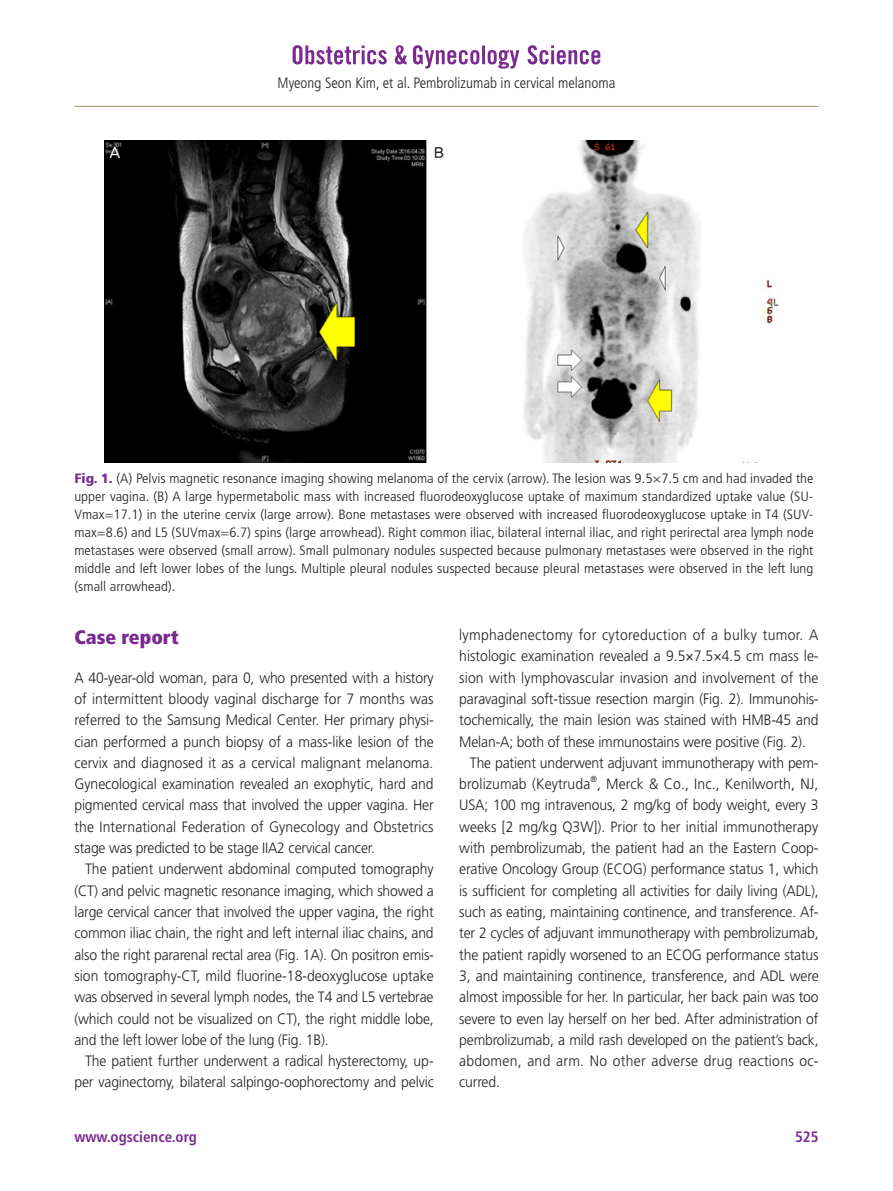
<style>
.page{position:relative;width:893px;height:1191px;background:#fff}
.page>*{position:absolute;margin:0;border:0;box-sizing:border-box;transform-origin:0 0}
.제목1-보라{font:900 condensed 19.5px "Frutiger LT Std";color:#7a2a90}
.본문_영문{font:300 15px/21.3px "Frutiger LT Std";letter-spacing:-.01em;color:#231f20;text-align:justify;scale:.93 1}
.제목밑_본문{font:300 15px/21.3px "Frutiger LT Std";letter-spacing:-.01em;color:#231f20;text-align:justify;scale:.93 1}
.t1{font:300 condensed 15px "Frutiger LT Std";color:#231f20}
.t2{font:700 condensed 15px "Frutiger LT Std";color:#7a2a90}
.그림A-B{font:15px "YDIYGO330";color:#fff}
.그림A-B-2{font:15px "YDIYGO330";color:#231f20}
.그림타이틀{font:300 condensed 13.5px/18px "Frutiger LT Std";color:#231f20;text-align:justify;scale:1.1 1}
.본문_영문-2{font:300 8.7px "Frutiger LT Std";color:#231f20;scale:.93 1}
.s1{font-weight:900;color:#7a2a90}
</style>
<div class="page">
<hr style="left:74px;top:106px;width:745px;height:1px;background:#af9877">
<svg style="left:527px;top:45px;width:73px;height:19px"></svg>
<svg style="left:413px;top:45px;width:106px;height:24px"></svg>
<svg style="left:293px;top:45px;width:114px;height:19px"></svg>
<img style="left:105px;top:140px;width:674px;height:323px">
<p class="t1" style="left:278px;top:74px;width:339px">Myeong Seon Kim, et al. Pembrolizumab in cervical melanoma</p>
<p class="그림A-B" style="left:110px;top:144px;width:11px">A</p>
<p class="그림A-B-2" style="left:434px;top:144px;width:11px">B</p>
<p class="그림타이틀" style="left:74px;top:469px;width:673px"><span class="s1">Fig. 1.</span> (A) Pelvis magnetic resonance imaging showing melanoma of the cervix (arrow). The lesion was 9.5×7.5 cm and had invaded the upper vagina. (B) A large hypermetabolic mass with increased fluorodeoxyglucose uptake of maximum standardized uptake value (SU-Vmax=17.1) in the uterine cervix (large arrow). Bone metastases were observed with increased fluorodeoxyglucose uptake in T4 (SUV&shy;max=8.6) and L5 (SUVmax=6.7) spins (large arrowhead). Right common iliac, bilateral internal iliac, and right perirectal area lymph node metastases were observed (small arrow). Small pulmonary nodules suspected because pulmonary metastases were observed in the right middle and left lower lobes of the lungs. Multiple pleural nodules suspected because pleural metastases were observed in the left lung (small arrowhead).</p>
<p class="제목1-보라" style="left:74px;top:625px;width:106px">Case report</p>
<p class="제목밑_본문" style="left:74px;top:667px;width:388px">A 40-year-old woman, para 0, who presented with a history of intermittent bloody vaginal discharge for 7 months was referred to the Samsung Medical Center. Her primary physi&shy;cian performed a punch biopsy of a mass-like lesion of the cervix and diagnosed it as a cervical malignant melanoma.<br>Gynecological examination revealed an exophytic, hard and pigmented cervical mass that involved the upper vagina. Her the International Federation of Gynecology and Obstetrics stage was predicted to be stage IIA2 cervical cancer.</p>
<p class="본문_영문" style="left:74px;top:858px;width:388px;text-indent:11px">The patient underwent abdominal computed tomography (CT) and pelvic magnetic resonance imaging, which showed a large cervical cancer that involved the upper vagina, the right common iliac chain, the right and left internal iliac chains, and also the right pararenal rectal area (Fig. 1A). On positron emis&shy;sion tomography-CT, mild fluorine-18-deoxyglucose uptake was observed in several lymph nodes, the T4 and L5 vertebrae (which could not be visualized on CT), the right middle lobe, and the left lower lobe of the lung (Fig. 1B).</p>
<p class="본문_영문" style="left:74px;top:1050px;width:388px;text-align:right">The patient further underwent a radical hysterectomy, up&shy;per vaginectomy, bilateral salpingo-oophorectomy and pelvic</p>
<p class="본문_영문" style="left:459px;top:624px;width:388px">lymphadenectomy for cytoreduction of a bulky tumor. A histologic examination revealed a 9.5×7.5×4.5 cm mass le&shy;sion with lymphovascular invasion and involvement of the paravaginal soft-tissue resection margin (Fig. 2). Immunohis&shy;tochemically, the main lesion was stained with HMB-45 and Melan-A; both of these immunostains were positive (Fig. 2).</p>
<p class="본문_영문" style="left:459px;top:752px;width:388px;text-align:right">The patient underwent adjuvant immunotherapy with pem&shy;brolizumab (Keytruda , Merck &amp; Co., Inc., Kenilworth, NJ,</p>
<p class="본문_영문-2" style="left:590px;top:774px;width:8px">®</p>
<p class="본문_영문" style="left:459px;top:795px;width:388px">USA; 100 mg intravenous, 2 mg/kg of body weight, every 3 weeks [2 mg/kg Q3W]). Prior to her initial immunotherapy with pembrolizumab, the patient had an the Eastern Coop&shy;erative Oncology Group (ECOG) performance status 1, which is sufficient for completing all activities for daily living (ADL), such as eating, maintaining continence, and transference. Af&shy;ter 2 cycles of adjuvant immunotherapy with pembrolizumab, the patient rapidly worsened to an ECOG performance status 3, and maintaining continence, transference, and ADL were almost impossible for her. In particular, her back pain was too severe to even lay herself on her bed. After administration of pembrolizumab, a mild rash developed on the patient’s back, abdomen, and arm. No other adverse drug reactions oc&shy;curred.</p>
<p class="t2" style="left:74px;top:1128px;width:124px">www.ogscience.org</p>
<p class="t2" style="left:795px;top:1128px;width:25px">525</p>
</div>
